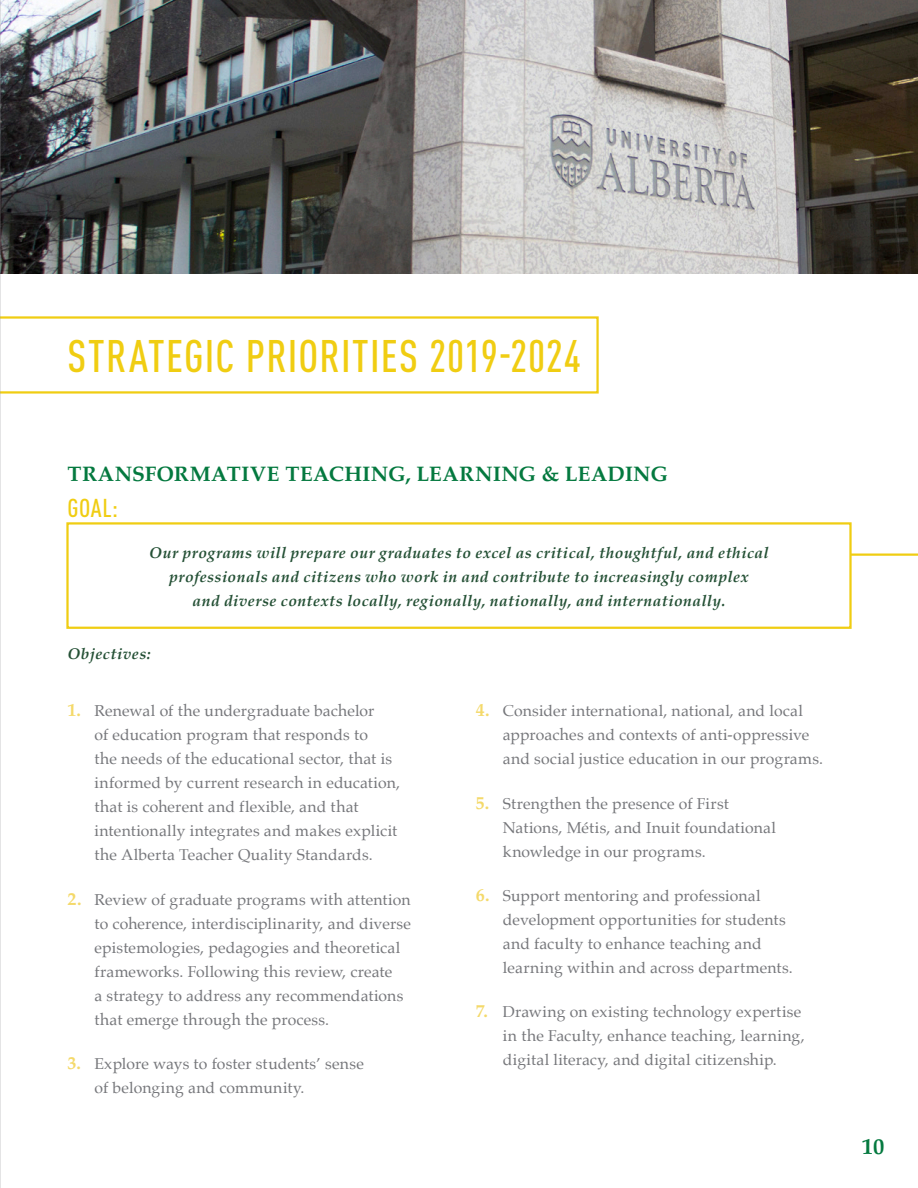
<style>
.page{position:relative;width:918px;height:1188px;background:#fff}
.page>*{position:absolute;margin:0;border:0;box-sizing:border-box;transform-origin:0 0}
.t1{font:500 condensed 45px "DIN Pro";letter-spacing:.025em;color:#f0cd12}
.Body{font:500 condensed 25.5px "DIN Pro";color:#f0cd12}
.t2{font:700 22.5px "Palatino";color:#04793f}
.t3{font:700 21px "Palatino";letter-spacing:.015em;color:#04793f}
.t4{font:15.75px/24px "Palatino";letter-spacing:.01em;color:#76777b}
.Body-2{font:italic 700 15.75px/24px "Palatino";letter-spacing:.03em;color:#245035;text-align:center}
.s1{font-weight:700;font-size:18px;color:#f4d96a}
</style>
<div class="page">
<svg style="left:1px;top:316px;width:598px;height:78px"></svg>
<img style="left:1px;top:0;width:917px;height:274px">
<hr style="left:850px;top:554px;width:68px;height:2px;background:#f0cd12">
<div style="left:66px;top:522px;width:786px;height:107px;border:2px solid #f0cd12"></div>
<hr style="left:0;top:0;width:1px;height:1188px;background:#939598">
<p class="t1" style="left:68px;top:323px;width:515px">STRATEGIC PRIORITIES 2019-2024</p>
<p class="t3" style="left:68px;top:456px;width:602px">TRANSFORMATIVE TEACHING, LEARNING &amp; LEADING</p>
<p class="Body" style="left:68px;top:489px;width:52px">GOAL:</p>
<p class="Body-2" style="left:149px;top:540px;width:621px">Our programs will prepare our graduates to excel as critical, thoughtful, and ethical professionals and citizens who work in and contribute to increasingly complex<br>and diverse contexts locally, regionally, nationally, and internationally.</p>
<p class="Body-2" style="left:68px;top:641px;width:85px">Objectives:</p>
<p class="t4" style="left:94px;top:699px;width:307px;text-indent:-27px"><span class="s1">1.</span> Renewal of the undergraduate bachelor<br>of education program that responds to<br>the needs of the educational sector, that is informed by current research in education, that is coherent and flexible, and that intentionally integrates and makes explicit the Alberta Teacher Quality Standards.</p>
<p class="t4" style="left:94px;top:887px;width:318px;text-indent:-27px"><span class="s1">2.</span> Review of graduate programs with attention to coherence, interdisciplinarity, and diverse epistemologies, pedagogies and theoretical frameworks. Following this review, create<br>a strategy to address any recommendations that emerge through the process.</p>
<p class="t4" style="left:94px;top:1051px;width:271px;text-indent:-27px"><span class="s1">3.</span> Explore ways to foster students’ sense of belonging and community.</p>
<p class="t4" style="left:503px;top:699px;width:322px;text-indent:-27px"><span class="s1">4.</span> Consider international, national, and local approaches and contexts of anti-oppressive and social justice education in our programs.</p>
<p class="t4" style="left:503px;top:791px;width:275px;text-indent:-27px"><span class="s1">5.</span> Strengthen the presence of First<br>Nations, Métis, and Inuit foundational knowledge in our programs.</p>
<p class="t4" style="left:503px;top:883px;width:291px;text-indent:-27px"><span class="s1">6.</span> Support mentoring and professional development opportunities for students and faculty to enhance teaching and learning within and across departments.</p>
<p class="t4" style="left:503px;top:1000px;width:303px;text-indent:-27px"><span class="s1">7.</span> Drawing on existing technology expertise in the Faculty, enhance teaching, learning, digital literacy, and digital citizenship.</p>
<h3 class="t2" style="left:862px;top:1127px;width:24px">10</h3>
</div>
